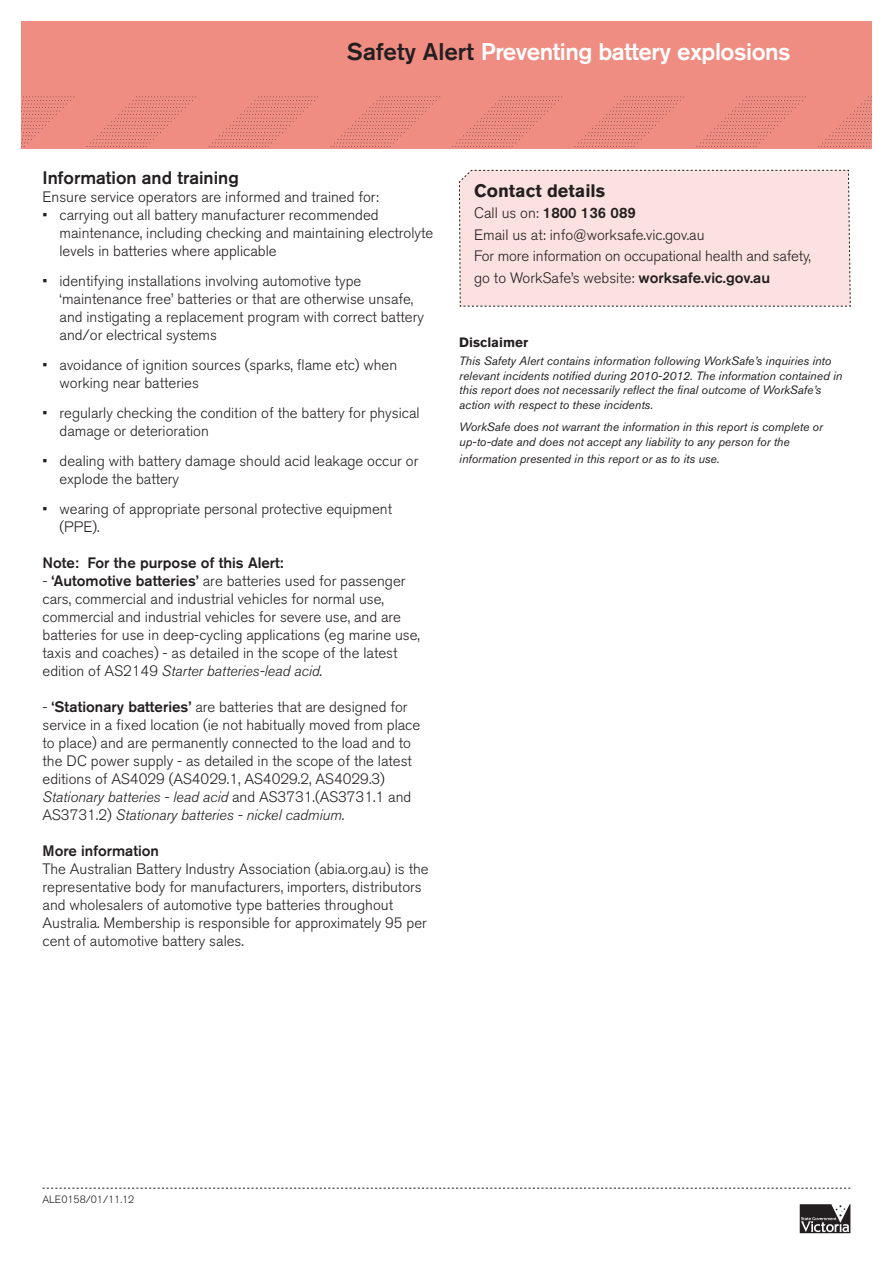
<style>
.page{position:relative;width:893px;height:1263px;background:#fff}
.page>*{position:absolute;margin:0;border:0;box-sizing:border-box;transform-origin:0 0}
.Body{font:500 24px "Akzidenz Grotesk BE";letter-spacing:-.02em;color:#fff}
.t1{font:500 18px "Akzidenz Grotesk BE";color:#231f20}
.Subhead{font:700 18px "Akzidenz Grotesk BE";color:#231f20}
.Body-2{font:300 15px/18px "Akzidenz Grotesk BE";color:#231f20}
.Body-3{font:500 15px "Akzidenz Grotesk BE";color:#231f20}
.t2{font:700 13.5px "Akzidenz Grotesk BE";color:#231f20}
.t3{font:italic 12px/14.4px "Akzidenz Grotesk BE";color:#231f20}
.t4{font:300 10.5px "Akzidenz Grotesk BE";color:#231f20}
.s1{color:#231f20}
.s2{font-weight:500}
.s3{font-style:italic}
.s4{font-weight:300}
</style>
<div class="page">
<svg style="left:800px;top:1204px;width:50px;height:29px"></svg>
<svg style="left:43px;top:1188px;width:807px;height:1px"></svg>
<div style="left:459px;top:170px;width:392px;height:137px;background:#fbe2e0"></div>
<div style="left:21px;top:21px;width:851px;height:128px;background:#f08d83"></div>
<svg style="left:818px;top:97px;width:54px;height:50px"></svg>
<svg style="left:696px;top:97px;width:110px;height:50px"></svg>
<svg style="left:574px;top:97px;width:110px;height:50px"></svg>
<svg style="left:453px;top:97px;width:109px;height:50px"></svg>
<svg style="left:331px;top:97px;width:109px;height:50px"></svg>
<svg style="left:209px;top:97px;width:109px;height:50px"></svg>
<svg style="left:87px;top:97px;width:109px;height:50px"></svg>
<svg style="left:21px;top:97px;width:53px;height:50px"></svg>
<p class="Body" style="left:347px;top:37px;width:445px"><span class="s1">Safety Alert</span> Preventing battery explosions</p>
<p class="t1" style="left:43px;top:167px;width:198px">Information and training</p>
<p class="Body-2" style="left:43px;top:188px;width:338px">Ensure service operators are informed and trained for:</p>
<p class="Body-2" style="left:60px;top:206px;width:375px;text-indent:-17px">• carrying out all battery manufacturer recommended maintenance, including checking and maintaining electrolyte levels in batteries where applicable</p>
<p class="Body-2" style="left:60px;top:272px;width:366px;text-indent:-17px">• identifying installations involving automotive type ‘maintenance free’ batteries or that are otherwise unsafe, and instigating a replacement program with correct battery and/or electrical systems</p>
<p class="Body-2" style="left:60px;top:356px;width:339px;text-indent:-17px">• avoidance of ignition sources (sparks, flame etc) when working near batteries</p>
<p class="Body-2" style="left:60px;top:404px;width:362px;text-indent:-17px">• regularly checking the condition of the battery for physical damage or deterioration</p>
<p class="Body-2" style="left:60px;top:452px;width:360px;text-indent:-17px">• dealing with battery damage should acid leakage occur or explode the battery</p>
<p class="Body-2" style="left:60px;top:500px;width:334px;text-indent:-17px">• wearing of appropriate personal protective equipment (PPE).</p>
<p class="Body-3" style="left:43px;top:554px;width:243px">Note: For the purpose of this Alert:</p>
<p class="Body-2" style="left:43px;top:572px;width:379px">- <span class="s2">‘Automotive batteries’</span> are batteries used for passenger cars, commercial and industrial vehicles for normal use, commercial and industrial vehicles for severe use, and are batteries for use in deep-cycling applications (eg marine use, taxis and coaches) - as detailed in the scope of the latest edition of AS2149 <span class="s3">Starter batteries-lead acid</span>.</p>
<p class="Body-2" style="left:43px;top:698px;width:379px">- <span class="s2">‘Stationary batteries’</span> are batteries that are designed for service in a fixed location (ie not habitually moved from place to place) and are permanently connected to the load and to the DC power supply - as detailed in the scope of the latest editions of AS4029 (AS4029.1, AS4029.2, AS4029.3)<br><span class="s3">Stationary batteries - lead acid</span> and AS3731.(AS3731.1 and AS3731.2) <span class="s3">Stationary batteries - nickel cadmium</span>.</p>
<p class="Body-3" style="left:43px;top:842px;width:118px">More information</p>
<p class="Body-2" style="left:43px;top:860px;width:388px">The Australian Battery Industry Association (abia.org.au) is the representative body for manufacturers, importers, distributors and wholesalers of automotive type batteries throughout Australia. Membership is responsible for approximately 95 per cent of automotive battery sales.</p>
<p class="Subhead" style="left:474px;top:180px;width:133px">Contact details</p>
<p class="Body-3" style="left:474px;top:204px;width:163px"><span class="s4">Call us on:</span> 1800 136 089</p>
<p class="Body-2" style="left:474px;top:226px;width:232px">Email us at: info@worksafe.vic.gov.au</p>
<p class="Body-2" style="left:474px;top:247px;width:338px">For more information on occupational health and safety,</p>
<p class="Body-2" style="left:474px;top:269px;width:297px">go to WorkSafe’s website: <span class="s2">worksafe.vic.gov.au</span></p>
<p class="t2" style="left:459px;top:334px;width:70px">Disclaimer</p>
<p class="t3" style="left:459px;top:354px;width:384px">This Safety Alert contains information following WorkSafe’s inquiries into relevant incidents notified during 2010-2012. The information contained in this report does not necessarily reflect the final outcome of WorkSafe’s action with respect to these incidents.</p>
<p class="t3" style="left:459px;top:420px;width:365px">WorkSafe does not warrant the information in this report is complete or up-to-date and does not accept any liability to any person for the</p>
<p class="t3" style="left:459px;top:452px;width:262px">information presented in this report or as to its use.</p>
<p class="t4" style="left:43px;top:1193px;width:93px">ALE0158/01/11.12</p>
</div>
